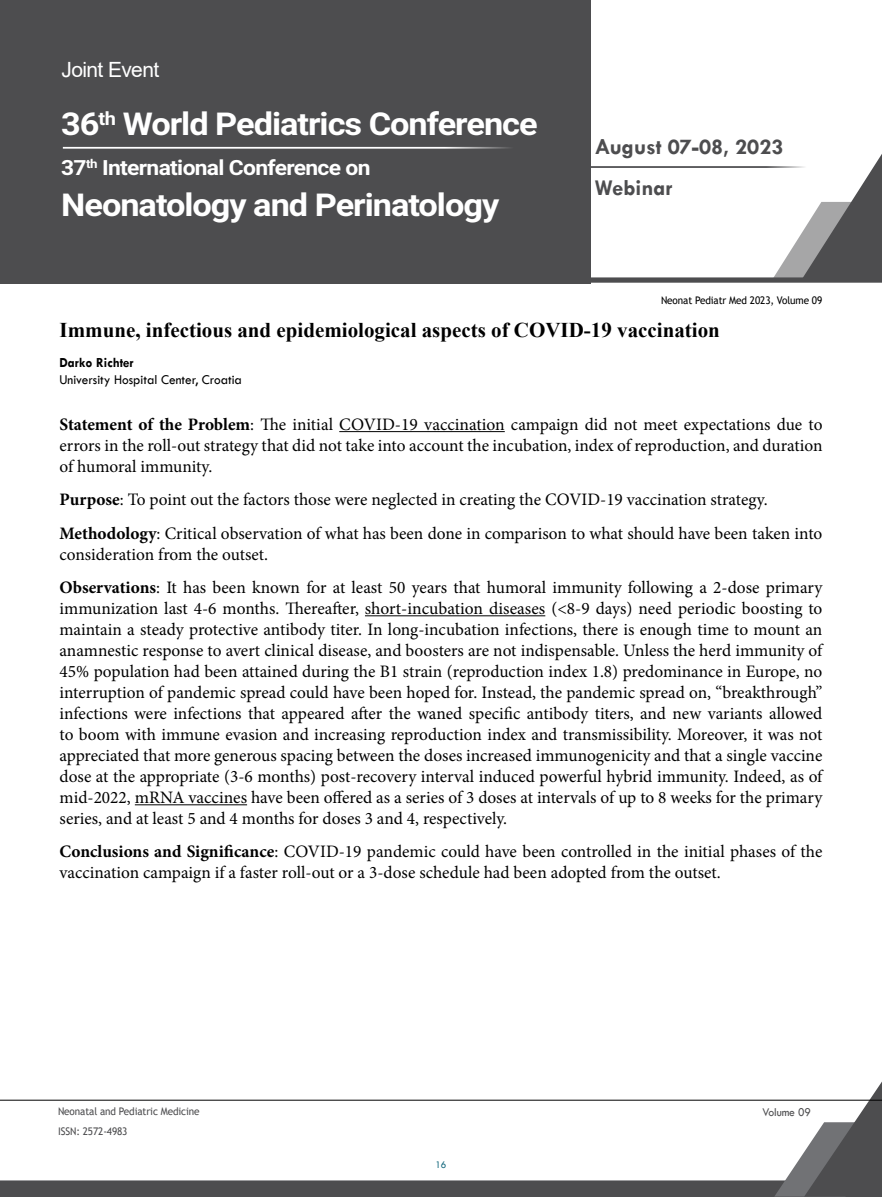
<style>
.page{position:relative;width:882px;height:1197px;background:#fff}
.page>*{position:absolute;margin:0;border:0;box-sizing:border-box;transform-origin:0 0}
.t1{font:700 31.5px "Roboto";letter-spacing:-.03em;color:#fff;scale:1.09 1}
.t2{font:700 22.75px/41.1px "Tw Cen";color:#4d4d4f}
.t3{font:700 21px "Times New Roman";color:#000}
.t4{font:700 21px "Roboto";letter-spacing:-.03em;color:#fff;scale:1.09 1}
.t5{font:21px "Arial";letter-spacing:-.03em;color:#fff}
.t6{font:17.5px/21px "Minion Pro";color:#000}
.t7{font:14px "Tw Cen";color:#000;scale:.95 1}
.t8{font:700 14px "Tw Cen";color:#000;scale:.95 1}
.t9{font:12.25px "Tw Cen";letter-spacing:-.01em;color:#4d4d4f;scale:.95 1}
.t10{font:10.5px "Trebuchet MS";letter-spacing:-.01em;color:#4d4d4f;scale:.95 1}
.t11{font:10.5px "Trebuchet MS";letter-spacing:-.01em;color:#000;scale:.95 1}
.t12{font:10.5px "Tw Cen";color:#15697e;scale:.95 1}
.s1{font-weight:700}
</style>
<div class="page">
<svg style="left:0;top:1081px;width:882px;height:116px"></svg>
<hr style="left:0;top:1100px;width:882px;height:1px;background:#000">
<div style="left:0;top:0;width:590px;height:283px;background:#4d4d4f"></div>
<svg style="left:590px;top:153px;width:292px;height:130px"></svg>
<hr style="left:63px;top:147px;width:478px;height:2px;background:#fff">
<hr style="left:339px;top:431px;width:166px;height:1px;background:#000">
<hr style="left:365px;top:615px;width:180px;height:1px;background:#000">
<hr style="left:135px;top:804px;width:112px;height:1px;background:#000">
<p class="t5" style="left:62px;top:55px;width:99px">Joint Event</p>
<h1 class="t1" style="left:61px;top:102px;width:439px">36<sup>th</sup> World Pediatrics Conference</h1>
<p class="t4" style="left:61px;top:153px;width:285px">37<sup>th</sup> International Conference on</p>
<h1 class="t1" style="left:61px;top:182px;width:403px">Neonatology and Perinatology</h1>
<h2 class="t2" style="left:595px;top:126px;width:190px">August 07-08, 2023<br>Webinar</h2>
<p class="t11" style="left:661px;top:293px;width:171px">Neonat Pediatr Med 2023, Volume 09</p>
<p class="t3" style="left:60px;top:314px;width:662px">Immune, infectious and epidemiological aspects of COVID-19 vaccination</p>
<p class="t8" style="left:60px;top:354px;width:80px">Darko Richter</p>
<p class="t7" style="left:60px;top:371px;width:194px">University Hospital Center, Croatia</p>
<p class="t6" style="left:60px;top:414px;width:765px;text-align:justify"><span class="s1">Statement of the Problem</span>: The initial COVID-19 vaccination campaign did not meet expectations due to errors in the roll-out strategy that did not take into account the incubation, index of reproduction, and duration of humoral immunity.</p>
<p class="t6" style="left:60px;top:483px;width:764px;line-height:33.4px"><span class="s1">Purpose</span>: To point out the factors those were neglected in creating the COVID-19 vaccination strategy.<br><span class="s1">Methodology</span>: Critical observation of what has been done in comparison to what should have been taken into</p>
<p class="t6" style="left:60px;top:537px;width:764px;line-height:33.4px">consideration from the outset.<br><span class="s1">Observations</span>: It has been known for at least 50 years that humoral immunity following a 2-dose primary</p>
<p class="t6" style="left:60px;top:598px;width:764px;text-align:justify">immunization last 4-6 months. Thereafter, short-incubation diseases (&lt;8-9 days) need periodic boosting to maintain a steady protective antibody titer. In long-incubation infections, there is enough time to mount an anamnestic response to avert clinical disease, and boosters are not indispensable. Unless the herd immunity of 45% population had been attained during the B1 strain (reproduction index 1.8) predominance in Europe, no interruption of pandemic spread could have been hoped for. Instead, the pandemic spread on, “breakthrough” infections were infections that appeared after the waned specific antibody titers, and new variants allowed to boom with immune evasion and increasing reproduction index and transmissibility. Moreover, it was not appreciated that more generous spacing between the doses increased immunogenicity and that a single vaccine dose at the appropriate (3-6 months) post-recovery interval induced powerful hybrid immunity. Indeed, as of mid-2022, mRNA vaccines have been offered as a series of 3 doses at intervals of up to 8 weeks for the primary series, and at least 5 and 4 months for doses 3 and 4, respectively.</p>
<p class="t6" style="left:60px;top:841px;width:765px"><span class="s1">Conclusions and Significance</span>: COVID-19 pandemic could have been controlled in the initial phases of the vaccination campaign if a faster roll-out or a 3-dose schedule had been adopted from the outset.</p>
<p class="t10" style="left:58px;top:1105px;width:151px">Neonatal and Pediatric Medicine</p>
<p class="t9" style="left:762px;top:1104px;width:53px">Volume 09</p>
<p class="t10" style="left:58px;top:1125px;width:75px">ISSN: 2572-4983</p>
<p class="t12" style="left:436px;top:1159px;width:13px">16</p>
</div>
